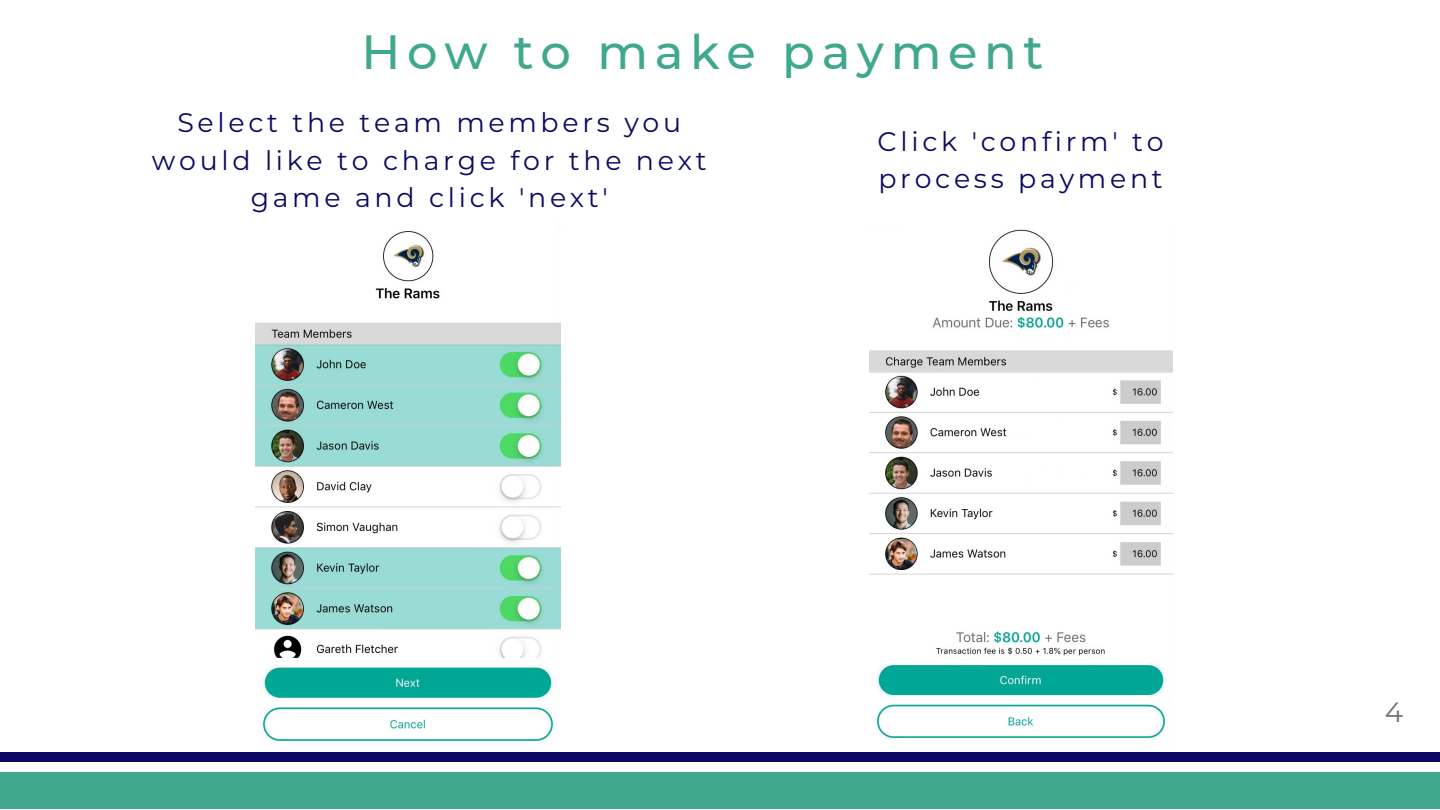
<style>
.page{position:relative;width:1440px;height:810px;background:#fff}
.page>*{position:absolute;margin:0;border:0;box-sizing:border-box;transform-origin:0 0}
.t1{font:500 48px "Montserrat";letter-spacing:.14em;color:#40a88c}
.t2{font:28px "Montserrat";color:#737373}
.t3{font:26.8px/37.4px "Montserrat";letter-spacing:.14em;color:#0b0962;text-align:center}
</style>
<div class="page">
<div style="left:0;top:772px;width:1440px;height:37px;background:#40a88c"></div>
<div style="left:0;top:752px;width:1440px;height:9px;background:#0b0962"></div>
<img style="left:256px;top:231px;width:304px;height:511px">
<img style="left:869px;top:229px;width:303px;height:510px">
<h1 class="t1" style="left:362px;top:23px;width:683px">How to make payment</h1>
<p class="t3" style="left:152px;top:103px;width:556px">Select the team members you would like to charge for the next game and click 'next'</p>
<p class="t3" style="left:878px;top:122px;width:287px;text-align:left">Click 'confirm' to process payment</p>
<p class="t2" style="left:1385px;top:693px;width:20px">4</p>
</div>
